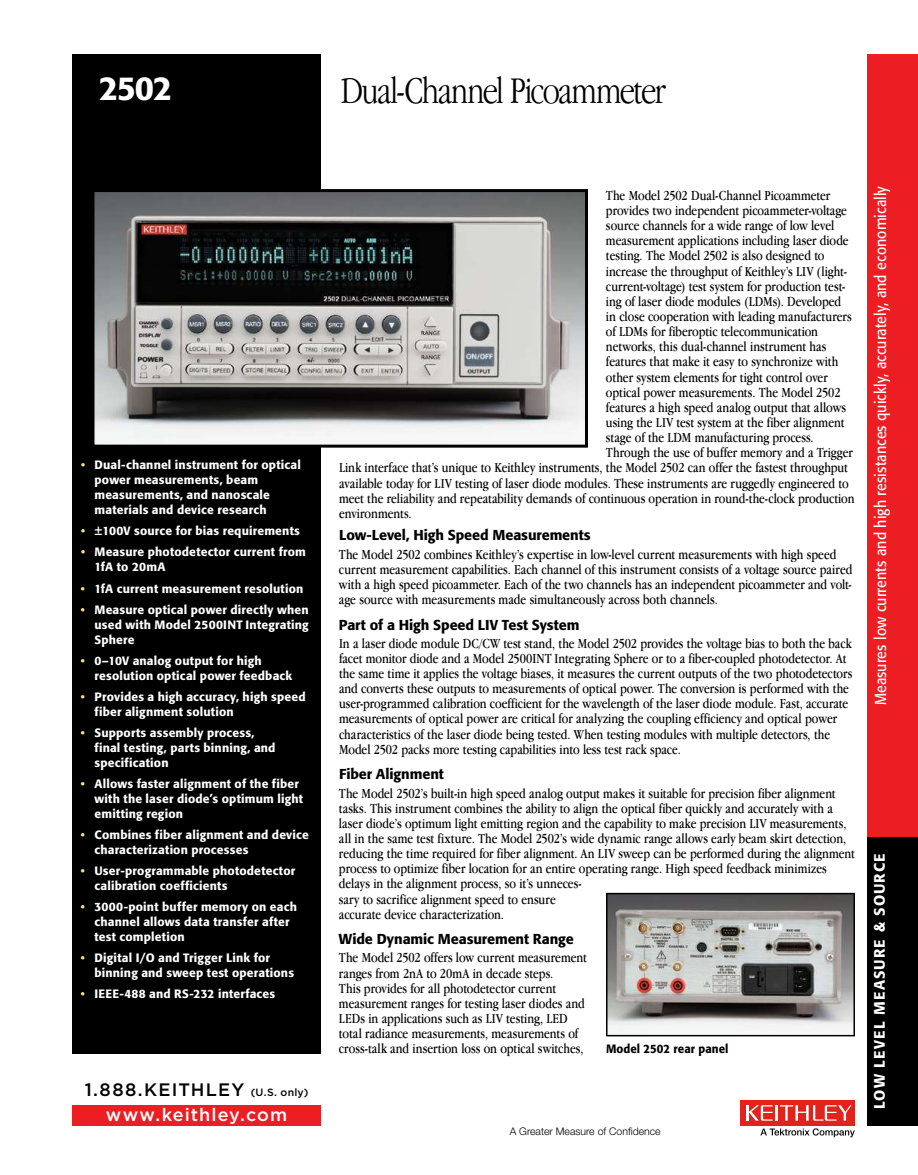
<style>
.page{position:relative;width:918px;height:1175px;background:#fff}
.page>*{position:absolute;margin:0;border:0;box-sizing:border-box;transform-origin:0 0}
.t1{font:300 condensed 39px "Garamond IT Cby BT";letter-spacing:-.035em;color:#000}
.t2{font:500 33px "Formata";color:#fff}
.t3{font:500 18px "Gotham";letter-spacing:.065em;color:#000}
.t4{font:500 18px "Gotham";letter-spacing:.06em;color:#fff}
.t5{font:15.75px "Formata";letter-spacing:.005em;color:#fff;scale:.9 1}
.t6{font:500 15px "Formata";letter-spacing:.075em;color:#fff}
.t7{font:condensed 14.25px/15.1px "Garamond IT Cby BT";color:#000}
.t8{font:500 14.25px "Formata";letter-spacing:-.005em;color:#000}
.t9{font:500 12px/15px "Formata";letter-spacing:.015em;color:#fff}
.t10{font:500 12px "Formata";letter-spacing:.005em;color:#000;scale:.95 1}
.t11{font:300 10.5px "Helvetica Neue";color:#000}
.s1{color:#ffe76e}
.s2{font-size:10.5px}
</style>
<div class="page">
<div style="left:72px;top:54px;width:249px;height:999px;background:#000"></div>
<div style="left:867px;top:54px;width:51px;height:783px;background:#ed1d24"></div>
<div style="left:867px;top:837px;width:51px;height:288px;background:#000"></div>
<div style="left:72px;top:1104px;width:249px;height:21px;background:#ed1d24"></div>
<div style="left:741px;top:1100px;width:114px;height:25px;background:#e2231b"></div>
<hr style="left:775px;top:1105px;width:3px;height:15px;background:#fff">
<svg style="left:746px;top:1105px;width:27px;height:15px"></svg>
<svg style="left:780px;top:1105px;width:71px;height:15px"></svg>
<svg style="left:760px;top:1128px;width:95px;height:9px"></svg>
<img style="left:95px;top:193px;width:489px;height:250px">
<div style="left:91px;top:189px;width:497px;height:258px;border:3px solid #000"></div>
<img style="left:609px;top:895px;width:243px;height:138px">
<div style="left:606px;top:892px;width:249px;height:144px;border:2px solid #000"></div>
<h2 class="t2" style="left:99px;top:68px;width:75px">2502</h2>
<h1 class="t1" style="left:341px;top:69px;width:327px">Dual-Channel Picoammeter</h1>
<p class="t9" style="left:94px;top:457px;width:208px;text-indent:-14px"><span class="s1">•</span> Dual-channel instrument for optical power measurements, beam measurements, and nanoscale materials and device research</p>
<p class="t9" style="left:81px;top:523px;width:220px"><span class="s1">•</span> ±100V source for bias requirements</p>
<p class="t9" style="left:94px;top:544px;width:213px;text-indent:-14px"><span class="s1">•</span> Measure photodetector current from<br>1fA to 20mA</p>
<p class="t9" style="left:81px;top:580px;width:224px"><span class="s1">•</span> 1fA current measurement resolution</p>
<p class="t9" style="left:94px;top:601px;width:216px;text-align:justify;text-indent:-14px"><span class="s1">•</span> Measure optical power directly when used with Model 2500INT Integrating Sphere</p>
<p class="t9" style="left:94px;top:652px;width:199px;text-indent:-14px"><span class="s1">•</span> 0–10V analog output for high resolution optical power feedback</p>
<p class="t9" style="left:94px;top:688px;width:213px;text-indent:-14px"><span class="s1">•</span> Provides a high accuracy, high speed fiber alignment solution</p>
<p class="t9" style="left:94px;top:724px;width:183px;text-indent:-14px"><span class="s1">•</span> Supports assembly process, final testing, parts binning, and specification</p>
<p class="t9" style="left:94px;top:775px;width:210px;text-indent:-13px"><span class="s1">•</span> Allows faster alignment of the fiber with the laser diode’s optimum light emitting region</p>
<p class="t9" style="left:94px;top:826px;width:216px;text-indent:-14px"><span class="s1">•</span> Combines fiber alignment and device characterization processes</p>
<p class="t9" style="left:94px;top:862px;width:202px;text-indent:-14px"><span class="s1">•</span> User-programmable photodetector calibration coefficients</p>
<p class="t9" style="left:94px;top:898px;width:204px;text-indent:-14px"><span class="s1">•</span> 3000-point buffer memory on each channel allows data transfer after test completion</p>
<p class="t9" style="left:94px;top:949px;width:201px;text-indent:-13px"><span class="s1">•</span> Digital I/O and Trigger Link for binning and sweep test operations</p>
<p class="t9" style="left:81px;top:985px;width:196px"><span class="s1">•</span> IEEE-488 and RS-232 interfaces</p>
<p class="t3" style="left:85px;top:1079px;width:225px">1.888.KEITHLEY <span class="s2">(U.S. only)</span></p>
<p class="t4" style="left:106px;top:1104px;width:183px">www.keithley.com</p>
<p class="t7" style="left:606px;top:188px;width:226px">The Model 2502 Dual-Channel Picoammeter</p>
<p class="t7" style="left:606px;top:203px;width:243px">provides two independent picoammeter-voltage</p>
<p class="t7" style="left:606px;top:218px;width:230px">source channels for a wide range of low level</p>
<p class="t7" style="left:606px;top:233px;width:244px">measurement applications including laser diode</p>
<p class="t7" style="left:606px;top:248px;width:220px">testing. The Model 2502 is also designed to</p>
<p class="t7" style="left:606px;top:263px;width:242px">increase the throughput of Keithley’s LIV (light-</p>
<p class="t7" style="left:606px;top:278px;width:241px">current-voltage) test system for production test-</p>
<p class="t7" style="left:606px;top:294px;width:237px">ing of laser diode modules (LDMs). Developed</p>
<p class="t7" style="left:606px;top:309px;width:247px">in close cooperation with leading manufacturers</p>
<p class="t7" style="left:606px;top:324px;width:214px">of LDMs for fiberoptic telecommunication</p>
<p class="t7" style="left:606px;top:339px;width:222px">networks, this dual-channel instrument has</p>
<p class="t7" style="left:606px;top:354px;width:234px">features that make it easy to synchronize with</p>
<p class="t7" style="left:606px;top:369px;width:223px">other system elements for tight control over</p>
<p class="t7" style="left:606px;top:384px;width:236px">optical power measurements. The Model 2502</p>
<p class="t7" style="left:606px;top:400px;width:242px">features a high speed analog output that allows</p>
<p class="t7" style="left:606px;top:415px;width:240px">using the LIV test system at the fiber alignment</p>
<p class="t7" style="left:606px;top:430px;width:207px">stage of the LDM manufacturing process.</p>
<p class="t7" style="left:606px;top:445px;width:248px">Through the use of buffer memory and a Trigger</p>
<p class="t7" style="left:339px;top:460px;width:510px">Link interface that’s unique to Keithley instruments, the Model 2502 can offer the fastest throughput</p>
<p class="t7" style="left:339px;top:475px;width:511px">available today for LIV testing of laser diode modules. These instruments are ruggedly engineered to</p>
<p class="t7" style="left:339px;top:490px;width:517px">meet the reliability and repeatability demands of continuous operation in round-the-clock production</p>
<p class="t7" style="left:339px;top:505px;width:72px">environments.</p>
<p class="t8" style="left:339px;top:526px;width:253px">Low-Level, High Speed Measurements</p>
<p class="t7" style="left:339px;top:546px;width:515px">The Model 2502 combines Keithley’s expertise in low-level current measurements with high speed current measurement capabilities. Each channel of this instrument consists of a voltage source paired with a high speed picoammeter. Each of the two channels has an independent picoammeter and volt&shy;age source with measurements made simultaneously across both channels.</p>
<p class="t8" style="left:339px;top:616px;width:242px">Part of a High Speed LIV Test System</p>
<p class="t7" style="left:339px;top:635px;width:515px">In a laser diode module DC/CW test stand, the Model 2502 provides the voltage bias to both the back facet monitor diode and a Model 2500INT Integrating Sphere or to a fiber-coupled photodetector. At the same time it applies the voltage biases, it measures the current outputs of the two photodetectors and converts these outputs to measurements of optical power. The conversion is performed with the user-programmed calibration coefficient for the wavelength of the laser diode module. Fast, accurate measurements of optical power are critical for analyzing the coupling efficiency and optical power characteristics of the laser diode being tested. When testing modules with multiple detectors, the Model 2502 packs more testing capabilities into less test rack space.</p>
<p class="t8" style="left:339px;top:765px;width:106px">Fiber Alignment</p>
<p class="t7" style="left:339px;top:785px;width:517px">The Model 2502’s built-in high speed analog output makes it suitable for precision fiber alignment tasks. This instrument combines the ability to align the optical fiber quickly and accurately with a laser diode’s optimum light emitting region and the capability to make precision LIV measurements, all in the same test fixture. The Model 2502’s wide dynamic range allows early beam skirt detection, reducing the time required for fiber alignment. An LIV sweep can be performed during the alignment process to optimize fiber location for an entire operating range. High speed feedback minimizes delays in the alignment process, so it’s unneces-<br>sary to sacrifice alignment speed to ensure<br>accurate device characterization.</p>
<p class="t8" style="left:339px;top:930px;width:236px">Wide Dynamic Measurement Range</p>
<p class="t7" style="left:339px;top:950px;width:249px">The Model 2502 offers low current measurement ranges from 2nA to 20mA in decade steps.<br>This provides for all photodetector current measurement ranges for testing laser diodes and LEDs in applications such as LIV testing, LED total radiance measurements, measurements of cross-talk and insertion loss on optical switches,</p>
<p class="t10" style="left:606px;top:1041px;width:131px">Model 2502 rear panel</p>
<p class="t11" style="left:510px;top:1125px;width:152px">A Greater Measure of Confidence</p>
<p class="t5" style="left:871px;top:705px;width:578px;rotate:-90deg">Measures low currents and high resistances quickly, accurately, and economically</p>
<p class="t6" style="left:870px;top:1109px;width:257px;rotate:-90deg">LOW LEVEL MEASURE &amp; SOURCE</p>
</div>
